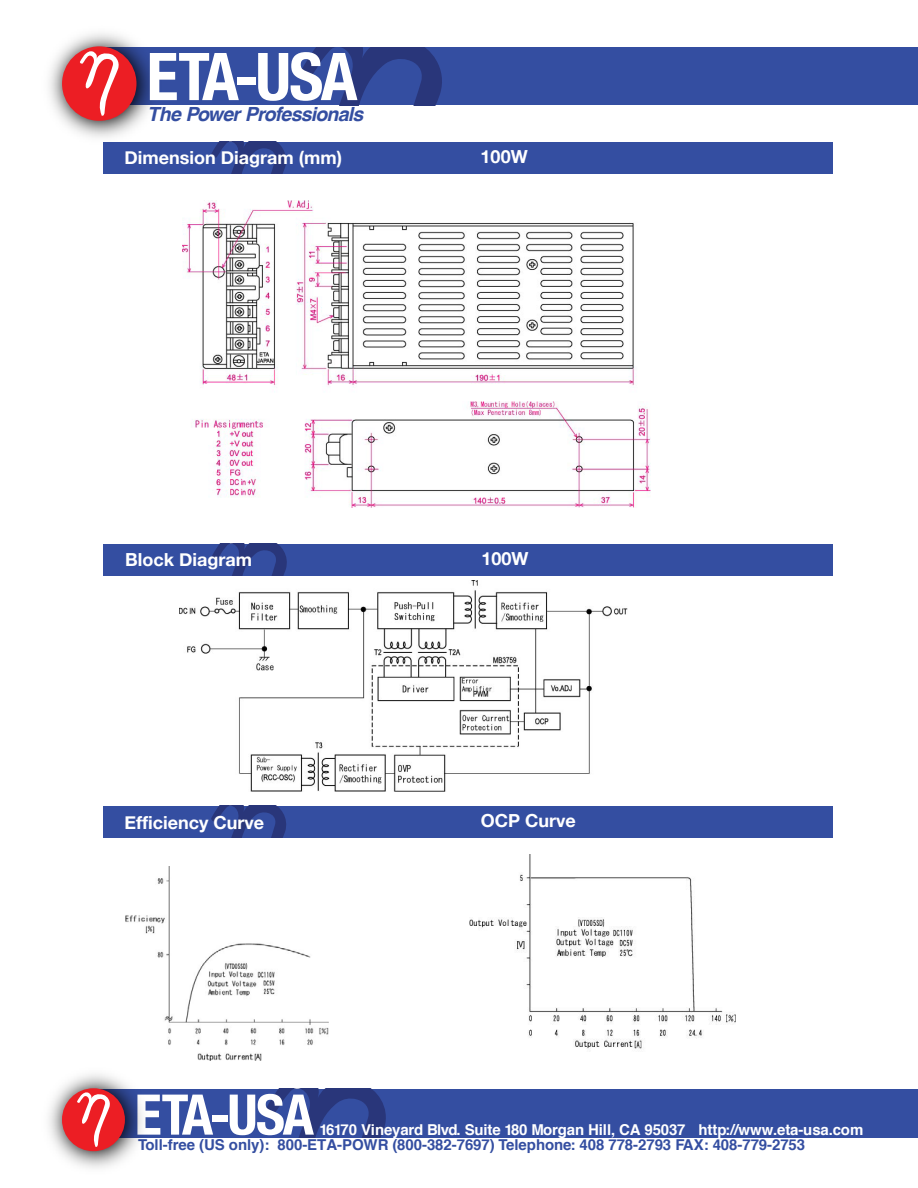
<style>
.page{position:relative;width:918px;height:1188px;background:#fff}
.page>*{position:absolute;margin:0;border:0;box-sizing:border-box;transform-origin:0 0}
.t1{font:700 condensed 66px "Helvetica Neue";letter-spacing:-.035em;color:#fff}
.t2{font:700 condensed 56.1px "Helvetica Neue";letter-spacing:-.035em;color:#fff}
.t3{font:italic 700 19.5px "Helvetica";letter-spacing:-.04em;color:#344ea1}
.t4{font:700 18px "Helvetica Neue";color:#fff}
.t5{font:700 15px "Helvetica";letter-spacing:-.005em;color:#344ea1}
.t6{font:700 15px "Helvetica";letter-spacing:-.01em;color:#fff}
</style>
<div class="page">
<div style="left:103px;top:142px;width:730px;height:31px;background:#344ea1"></div>
<div style="left:92px;top:1089px;width:826px;height:49px;background:#344ea1"></div>
<svg style="left:266px;top:1089px;width:120px;height:49px"></svg>
<img style="left:49px;top:1074px;width:92px;height:94px">
<div style="left:62px;top:1088px;width:63px;height:63px;background:#ec1e24;border-radius:50%"></div>
<svg style="left:77px;top:1092px;width:34px;height:55px"></svg>
<div style="left:105px;top:47px;width:813px;height:58px;background:#344ea1"></div>
<img style="left:49px;top:33px;width:144px;height:141px">
<div style="left:62px;top:46px;width:74px;height:75px;background:#ec1e24;border-radius:50%"></div>
<svg style="left:80px;top:51px;width:40px;height:65px"></svg>
<svg style="left:301px;top:47px;width:141px;height:58px"></svg>
<svg style="left:211px;top:142px;width:75px;height:31px"></svg>
<div style="left:103px;top:544px;width:730px;height:31px;background:#344ea1"></div>
<svg style="left:212px;top:544px;width:75px;height:31px"></svg>
<div style="left:103px;top:806px;width:730px;height:32px;background:#344ea1"></div>
<svg style="left:211px;top:806px;width:75px;height:32px"></svg>
<img style="left:180px;top:580px;width:448px;height:212px">
<img style="left:183px;top:200px;width:468px;height:308px">
<img style="left:125px;top:867px;width:203px;height:194px">
<img style="left:470px;top:854px;width:266px;height:195px">
<h1 class="t1" style="left:147px;top:22px;width:212px">ETA-USA</h1>
<h3 class="t3" style="left:147px;top:98px;width:218px">The Power Professionals</h3>
<p class="t4" style="left:124px;top:144px;width:219px">Dimension Diagram (mm)</p>
<p class="t4" style="left:481px;top:142px;width:49px">100W</p>
<p class="t4" style="left:125px;top:546px;width:128px">Block Diagram</p>
<p class="t4" style="left:481px;top:544px;width:49px">100W</p>
<p class="t4" style="left:125px;top:808px;width:141px">Efficiency Curve</p>
<p class="t4" style="left:481px;top:806px;width:97px">OCP Curve</p>
<h2 class="t2" style="left:135px;top:1068px;width:181px">ETA-USA</h2>
<p class="t6" style="left:320px;top:1118px;width:545px">16170 Vineyard Blvd. Suite 180 Morgan Hill, CA 95037 http://www.eta-usa.com</p>
<p class="t5" style="left:138px;top:1132px;width:669px">Toll-free (US only): 800-ETA-POWR (800-382-7697) Telephone: 408 778-2793 FAX: 408-779-2753</p>
</div>
